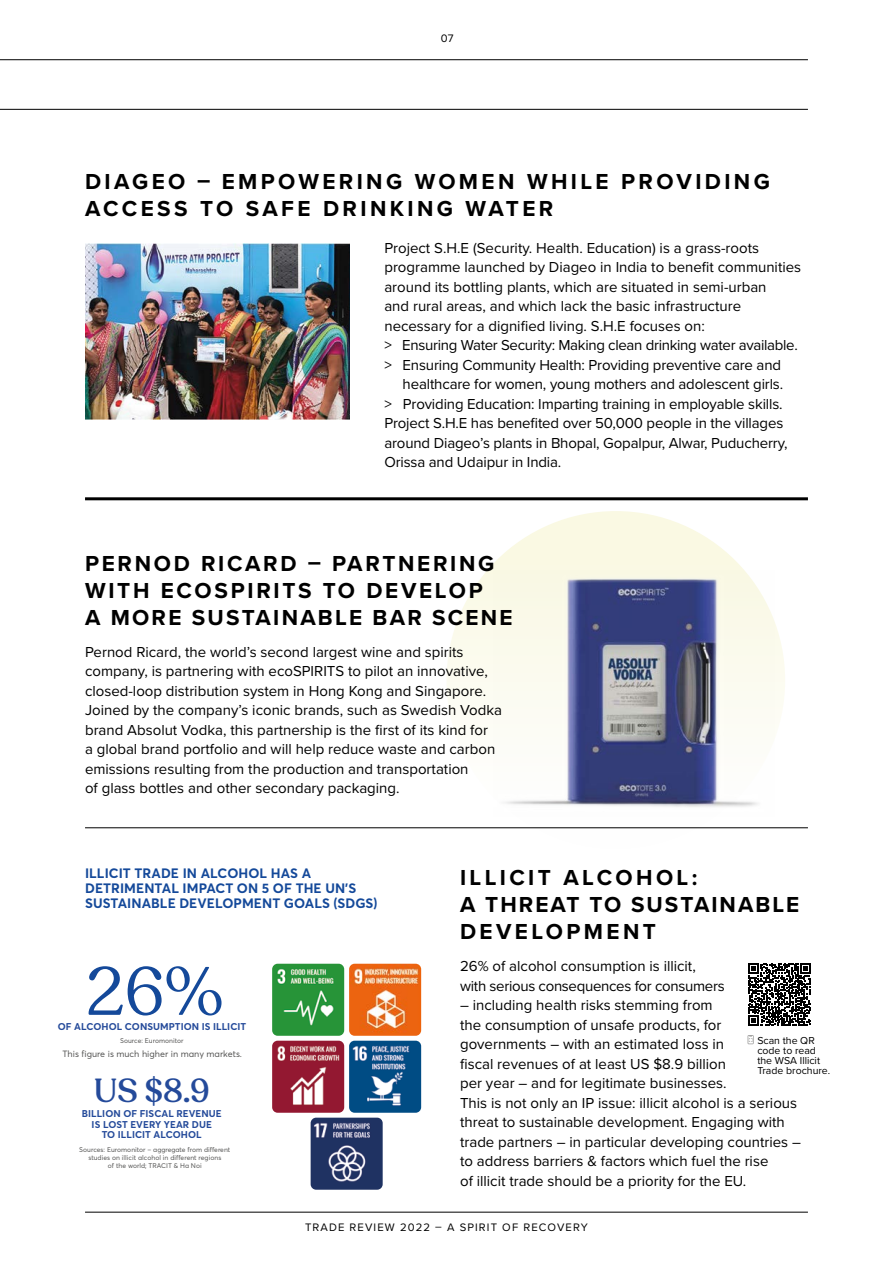
<style>
.page{position:relative;width:893px;height:1263px;background:#fff}
.page>*{position:absolute;margin:0;border:0;box-sizing:border-box;transform-origin:0 0}
.t1{font:67.5px "Recoleta";color:#14499a}
.t2{font:500 33px "Recoleta";color:#244a9a}
.t3{font:700 22.5px/27px "Proxima Nova";letter-spacing:.15em;color:#000}
.t4{font:700 22.5px/27px "Proxima Nova";letter-spacing:.12em;color:#000}
.t5{font:15px/19.5px "Proxima Nova";color:#000}
.t6{font:15px/19.5px "Proxima Nova";letter-spacing:-.02em;color:#000}
.t7{font:700 13.5px/15px "Averta";letter-spacing:.005em;color:#14499a}
.t8{font:11.25px "Proxima Nova";letter-spacing:.1em;color:#000}
.t9{font:10.5px/10.2px "Proxima Nova";color:#000}
.t10{font:700 9.75px/10.2px "Averta";letter-spacing:.005em;color:#244a9a;text-align:center}
.t11{font:9px "Averta";color:#575756}
.t12{font:6.75px/7.8px "Averta";color:#575756;text-align:center}
</style>
<div class="page">
<div style="left:446px;top:511px;width:339px;height:339px;background:linear-gradient(to bottom,#f9f8e0,#fff);border-radius:50%"></div>
<hr style="left:85px;top:1212px;width:723px;height:1px;background:#000">
<hr style="left:85px;top:827px;width:723px;height:1px;background:#000">
<hr style="left:85px;top:497px;width:723px;height:3px;background:#000">
<img style="left:85px;top:243px;width:265px;height:176px">
<hr style="left:0;top:59px;width:808px;height:1px;background:#000">
<hr style="left:0;top:109px;width:808px;height:1px;background:#000">
<img style="left:493px;top:570px;width:282px;height:247px">
<img style="left:272px;top:964px;width:72px;height:72px">
<img style="left:349px;top:964px;width:72px;height:72px">
<img style="left:272px;top:1041px;width:72px;height:72px">
<img style="left:349px;top:1041px;width:72px;height:72px">
<img style="left:311px;top:1118px;width:72px;height:72px">
<svg style="left:748px;top:963px;width:63px;height:63px"></svg>
<svg style="left:747px;top:1035px;width:7px;height:9px"></svg>
<p class="t8" style="left:441px;top:30px;width:14px">07</p>
<h3 class="t3" style="left:85px;top:168px;width:686px">DIAGEO – EMPOWERING WOMEN WHILE PROVIDING<br>ACCESS TO SAFE DRINKING WATER</h3>
<p class="t5" style="left:384px;top:237px;width:418px">Project S.H.E (Security. Health. Education) is a grass-roots programme launched by Diageo in India to benefit communities around its bottling plants, which are situated in semi-urban<br>and rural areas, and which lack the basic infrastructure necessary for a dignified living. S.H.E focuses on:<br>&gt; Ensuring Water Security: Making clean drinking water available. &gt; Ensuring Community Health: Providing preventive care and</p>
<p class="t5" style="left:384px;top:374px;width:405px;text-indent:18px">healthcare for women, young mothers and adolescent girls. &gt; Providing Education: Imparting training in employable skills.<br>Project S.H.E has benefited over 50,000 people in the villages around Diageo’s plants in Bhopal, Gopalpur, Alwar, Puducherry, Orissa and Udaipur in India.</p>
<h3 class="t4" style="left:85px;top:549px;width:429px">PERNOD RICARD – PARTNERING<br>WITH ECOSPIRITS TO DEVELOP<br>A MORE SUSTAINABLE BAR SCENE</h3>
<p class="t5" style="left:85px;top:641px;width:418px">Pernod Ricard, the world’s second largest wine and spirits company, is partnering with ecoSPIRITS to pilot an innovative, closed-loop distribution system in Hong Kong and Singapore.<br>Joined by the company’s iconic brands, such as Swedish Vodka brand Absolut Vodka, this partnership is the first of its kind for<br>a global brand portfolio and will help reduce waste and carbon emissions resulting from the production and transportation<br>of glass bottles and other secondary packaging.</p>
<p class="t7" style="left:85px;top:865px;width:294px">ILLICIT TRADE IN ALCOHOL HAS A<br>DETRIMENTAL IMPACT ON 5 OF THE UN’S<br>SUSTAINABLE DEVELOPMENT GOALS (SDGS)</p>
<h1 class="t1" style="left:86px;top:950px;width:139px">26%</h1>
<p class="t12" style="left:120px;top:1036px;width:65px">Source: Euromonitor</p>
<p class="t11" style="left:62px;top:1048px;width:181px">This figure is much higher in many markets.</p>
<p class="t10" style="left:58px;top:1021px;width:190px">OF ALCOHOL CONSUMPTION IS ILLICIT</p>
<h2 class="t2" style="left:94px;top:1070px;width:118px">US $8.9</h2>
<p class="t10" style="left:82px;top:1109px;width:141px">BILLION OF FISCAL REVENUE<br>IS LOST EVERY YEAR DUE<br>TO ILLICIT ALCOHOL</p>
<p class="t12" style="left:79px;top:1146px;width:153px">Sources: Euromonitor – aggregate from different studies on illicit alcohol in different regions<br>of the world; TRACIT &amp; Ha Noi</p>
<h3 class="t3" style="left:460px;top:863px;width:341px">ILLICIT ALCOHOL:<br>A THREAT TO SUSTAINABLE<br>DEVELOPMENT</h3>
<p class="t6" style="left:460px;top:956px;width:266px">26% of alcohol consumption is illicit, with serious consequences for consumers</p>
<p class="t5" style="left:460px;top:995px;width:342px">– including health risks stemming from<br>the consumption of unsafe products, for governments – with an estimated loss in<br>fiscal revenues of at least US $8.9 billion<br>per year – and for legitimate businesses.<br>This is not only an IP issue: illicit alcohol is a serious threat to sustainable development. Engaging with trade partners – in particular developing countries – to address barriers &amp; factors which fuel the rise<br>of illicit trade should be a priority for the EU.</p>
<p class="t9" style="left:757px;top:1034px;width:74px">Scan the QR code to read the WSA Illicit<br>Trade brochure.</p>
<p class="t8" style="left:305px;top:1218px;width:284px">TRADE REVIEW 2022 – A SPIRIT OF RECOVERY</p>
</div>
